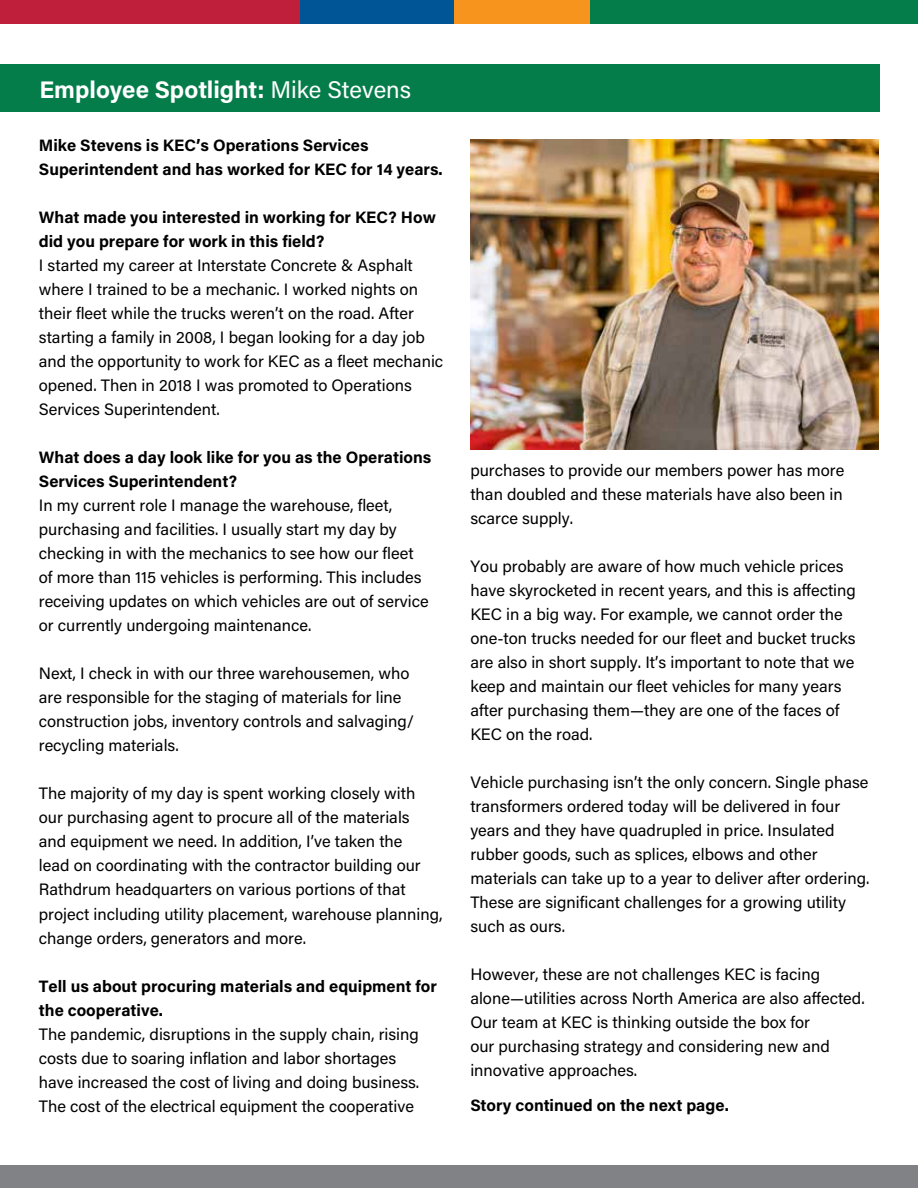
<style>
.page{position:relative;width:918px;height:1188px;background:#fff}
.page>*{position:absolute;margin:0;border:0;box-sizing:border-box;transform-origin:0 0}
.t1{font:700 24px "Acumin Pro";color:#fff}
.t2{font:16.5px/24px "Acumin Pro";color:#000}
.t3{font:700 16.5px/24px "Acumin Pro";color:#000}
.s1{font-weight:400}
</style>
<div class="page">
<div style="left:0;top:65px;width:880px;height:47px;background:#057d4a"></div>
<div style="left:324px;top:0;width:594px;height:24px;background:#057d4a"></div>
<div style="left:0;top:0;width:300px;height:24px;background:#c01f3b"></div>
<div style="left:454px;top:0;width:136px;height:24px;background:#f7941e"></div>
<div style="left:300px;top:0;width:154px;height:24px;background:#005596"></div>
<div style="left:0;top:1165px;width:918px;height:23px;background:#808285"></div>
<img style="left:471px;top:139px;width:408px;height:311px">
<h1 class="t1" style="left:39px;top:73px;width:373px">Employee Spotlight: <span class="s1">Mike Stevens</span></h1>
<p class="t3" style="left:39px;top:133px;width:405px">Mike Stevens is KEC’s Operations Services<br>Superintendent and has worked for KEC for 14 years.</p>
<p class="t3" style="left:39px;top:205px;width:399px">What made you interested in working for KEC? How did you prepare for work in this field?</p>
<p class="t2" style="left:39px;top:253px;width:406px">I started my career at Interstate Concrete &amp; Asphalt where I trained to be a mechanic. I worked nights on their fleet while the trucks weren’t on the road. After starting a family in 2008, I began looking for a day job and the opportunity to work for KEC as a fleet mechanic opened. Then in 2018 I was promoted to Operations Services Superintendent.</p>
<p class="t3" style="left:39px;top:445px;width:394px">What does a day look like for you as the Operations<br>Services Superintendent?</p>
<p class="t2" style="left:39px;top:493px;width:391px">In my current role I manage the warehouse, fleet, purchasing and facilities. I usually start my day by checking in with the mechanics to see how our fleet of more than 115 vehicles is performing. This includes receiving updates on which vehicles are out of service or currently undergoing maintenance.</p>
<p class="t2" style="left:39px;top:661px;width:377px">Next, I check in with our three warehousemen, who are responsible for the staging of materials for line construction jobs, inventory controls and salvaging/ recycling materials.</p>
<p class="t2" style="left:39px;top:781px;width:405px">The majority of my day is spent working closely with our purchasing agent to procure all of the materials<br>and equipment we need. In addition, I’ve taken the<br>lead on coordinating with the contractor building our Rathdrum headquarters on various portions of that project including utility placement, warehouse planning, change orders, generators and more.</p>
<p class="t3" style="left:39px;top:973px;width:400px">Tell us about procuring materials and equipment for the cooperative.</p>
<p class="t2" style="left:39px;top:1021px;width:382px">The pandemic, disruptions in the supply chain, rising costs due to soaring inflation and labor shortages have increased the cost of living and doing business.<br>The cost of the electrical equipment the cooperative</p>
<p class="t2" style="left:470px;top:457px;width:376px;text-align:justify">purchases to provide our members power has more than doubled and these materials have also been in scarce supply.</p>
<p class="t2" style="left:470px;top:553px;width:387px">You probably are aware of how much vehicle prices have skyrocketed in recent years, and this is affecting KEC in a big way. For example, we cannot order the one-ton trucks needed for our fleet and bucket trucks are also in short supply. It’s important to note that we keep and maintain our fleet vehicles for many years after purchasing them—they are one of the faces of KEC on the road.</p>
<p class="t2" style="left:470px;top:769px;width:401px">Vehicle purchasing isn’t the only concern. Single phase transformers ordered today will be delivered in four years and they have quadrupled in price. Insulated rubber goods, such as splices, elbows and other materials can take up to a year to deliver after ordering.<br>These are significant challenges for a growing utility such as ours.</p>
<p class="t2" style="left:470px;top:961px;width:396px">However, these are not challenges KEC is facing alone—utilities across North America are also affected.<br>Our team at KEC is thinking outside the box for<br>our purchasing strategy and considering new and innovative approaches.</p>
<p class="t3" style="left:470px;top:1092px;width:260px">Story continued on the next page.</p>
</div>
